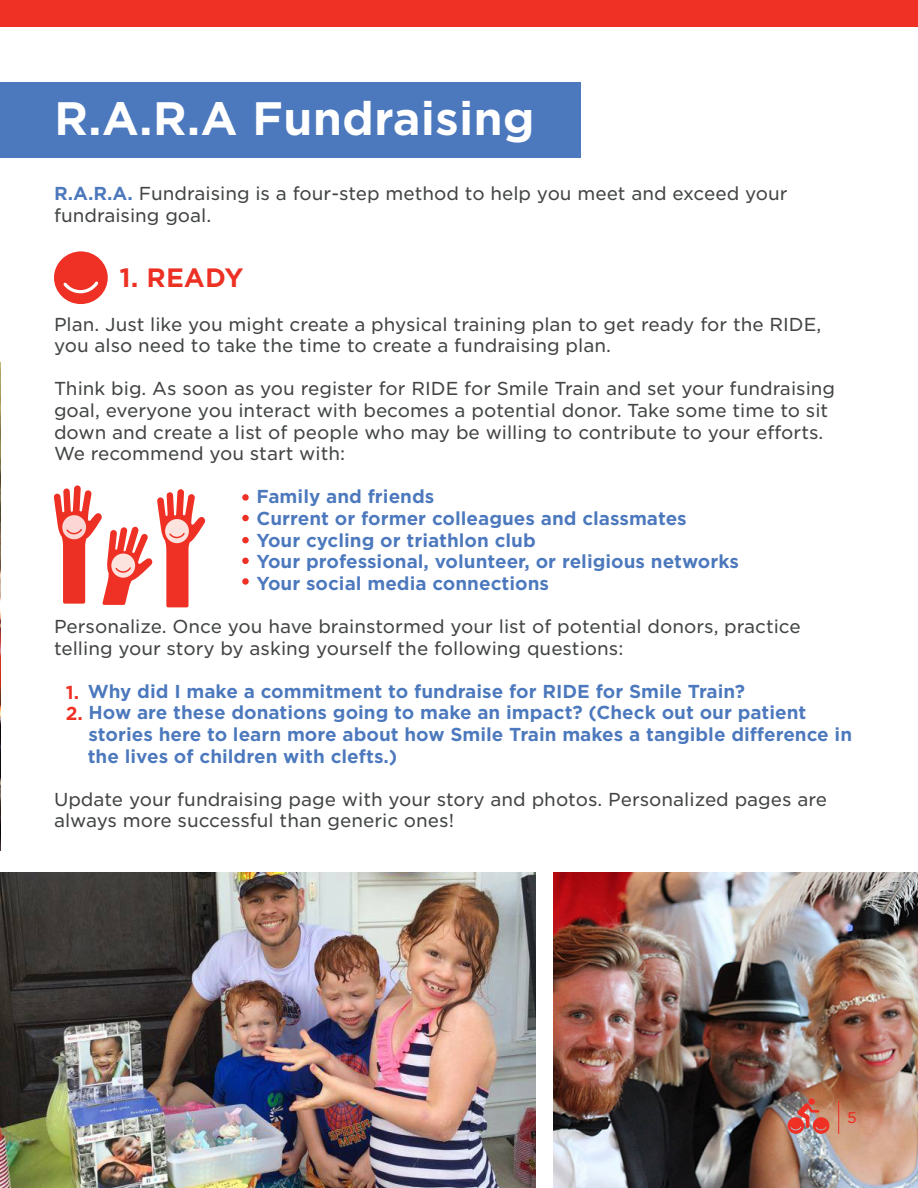
<style>
.page{position:relative;width:918px;height:1188px;background:#fff}
.page>*{position:absolute;margin:0;border:0;box-sizing:border-box;transform-origin:0 0}
.t1{font:700 45px "Gotham S Sm";color:#fff}
.t2{font:700 25.5px "Gotham S Sm";color:#ed3024}
.t3{font:18px/21.6px "Gotham S Sm";color:#434545}
.t4{font:700 18px/21.6px "Gotham S Sm";color:#4c78bd}
.t5{font:700 18px "Gotham S Sm";color:#ef3024}
.t6{font:15px "Gotham S Sm";color:#ed3024}
.s1{font-weight:700;color:#4c78bd}
.s2{color:#ef3024}
</style>
<div class="page">
<div style="left:0;top:82px;width:580px;height:76px;background:#4c78bd"></div>
<div style="left:0;top:0;width:918px;height:27px;background:#ef3024"></div>
<img style="left:0;top:363px;width:1px;height:487px">
<svg style="left:242px;top:494px;width:7px;height:7px"></svg>
<div style="left:242px;top:515px;width:7px;height:6px;background:#ef3024;border-radius:50%"></div>
<div style="left:242px;top:537px;width:7px;height:6px;background:#ef3024;border-radius:50%"></div>
<div style="left:242px;top:558px;width:7px;height:6px;background:#ef3024;border-radius:50%"></div>
<svg style="left:242px;top:578px;width:7px;height:7px"></svg>
<img style="left:0;top:873px;width:536px;height:315px">
<img style="left:554px;top:873px;width:364px;height:315px">
<svg style="left:54px;top:485px;width:151px;height:122px"></svg>
<div style="left:808px;top:1098px;width:7px;height:7px;background:#ef3024;border-radius:50%"></div>
<svg style="left:788px;top:1103px;width:41px;height:32px"></svg>
<hr style="left:838px;top:1101px;width:1px;height:33px;background:#ef3024">
<svg style="left:54px;top:251px;width:54px;height:53px"></svg>
<p class="t1" style="left:54px;top:88px;width:482px">R.A.R.A Fundraising</p>
<p class="t3" style="left:54px;top:182px;width:735px"><span class="s1">R.A.R.A.</span> Fundraising is a four-step method to help you meet and exceed your</p>
<p class="t3" style="left:54px;top:204px;width:159px">fundraising goal.</p>
<p class="t2" style="left:120px;top:260px;width:126px">1. READY</p>
<p class="t3" style="left:54px;top:313px;width:769px">Plan. Just like you might create a physical training plan to get ready for the RIDE,</p>
<p class="t3" style="left:54px;top:334px;width:559px">you also need to take the time to create a fundraising plan.</p>
<p class="t3" style="left:54px;top:378px;width:783px">Think big. As soon as you register for RIDE for Smile Train and set your fundraising goal, everyone you interact with becomes a potential donor. Take some time to sit down and create a list of people who may be willing to contribute to your efforts.</p>
<p class="t3" style="left:54px;top:442px;width:293px">We recommend you start with:</p>
<p class="t4" style="left:256px;top:486px;width:179px">Family and friends</p>
<p class="t4" style="left:256px;top:507px;width:432px">Current or former colleagues and classmates</p>
<p class="t4" style="left:256px;top:529px;width:281px">Your cycling or triathlon club</p>
<p class="t4" style="left:256px;top:551px;width:484px">Your professional, volunteer, or religious networks</p>
<p class="t4" style="left:256px;top:572px;width:294px">Your social media connections</p>
<p class="t3" style="left:54px;top:615px;width:748px">Personalize. Once you have brainstormed your list of potential donors, practice</p>
<p class="t3" style="left:54px;top:637px;width:571px">telling your story by asking yourself the following questions:</p>
<p class="t4" style="left:88px;top:680px;width:659px">Why did I make a commitment to fundraise for RIDE for Smile Train?</p>
<p class="t4" style="left:66px;top:702px;width:742px"><span class="s2">2.</span> How are these donations going to make an impact? (Check out our patient</p>
<p class="t4" style="left:88px;top:723px;width:766px">stories here to learn more about how Smile Train makes a tangible difference in the lives of children with clefts.)</p>
<p class="t3" style="left:54px;top:788px;width:775px">Update your fundraising page with your story and photos. Personalized pages are always more successful than generic ones!</p>
<p class="t5" style="left:66px;top:680px;width:15px">1.</p>
<p class="t6" style="left:847px;top:1108px;width:11px">5</p>
</div>
